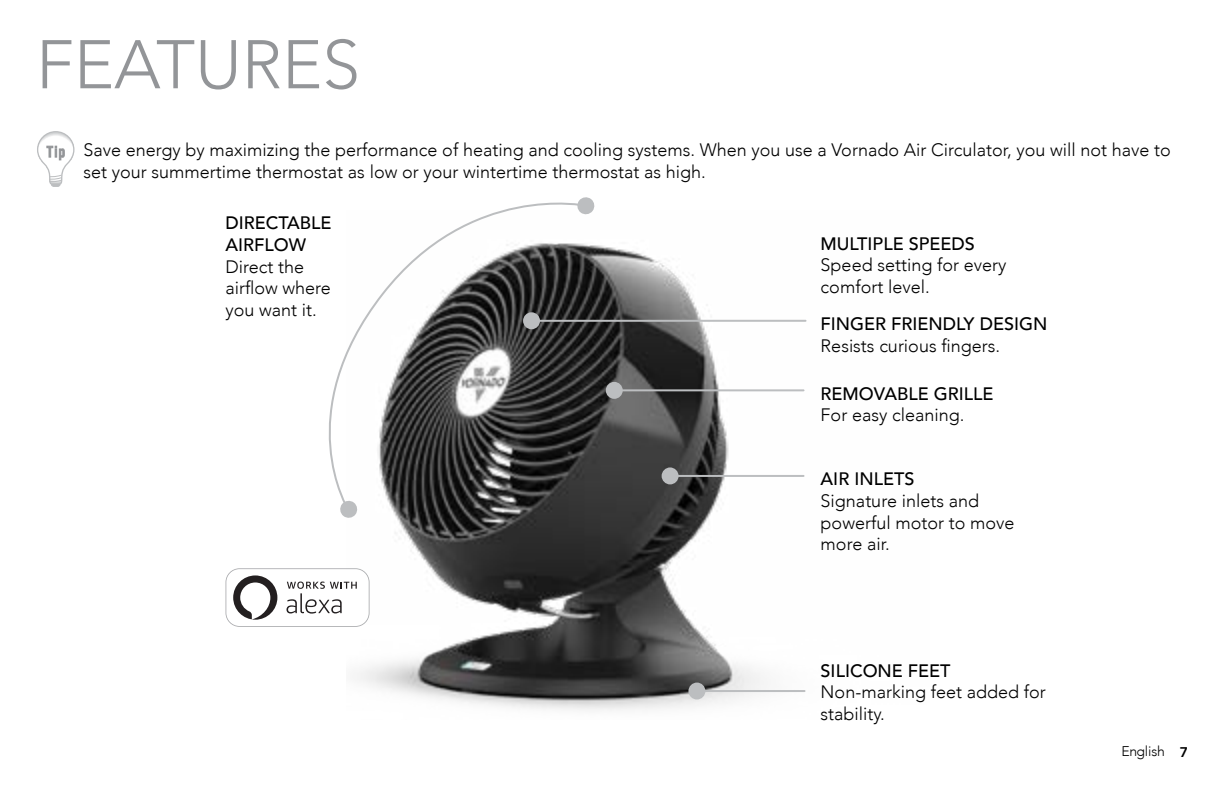
<style>
.page{position:relative;width:1224px;height:792px;background:#fff}
.page>*{position:absolute;margin:0;border:0;box-sizing:border-box;transform-origin:0 0}
.t1{font:300 68px "Avenir";color:#939598}
.t2{font:300 18px/21.6px "Avenir";color:#000}
.t3{font:500 18px/21.6px "Avenir";color:#000}
.t4{font:300 14px "Avenir";letter-spacing:-.02em;color:#000}
.s1{font-weight:800}
</style>
<div class="page">
<img style="left:357px;top:245px;width:450px;height:466px">
<div style="left:606px;top:382px;width:17px;height:17px;background:#bcbec0;border-radius:50%"></div>
<hr style="left:622px;top:389px;width:182px;height:2px;background:#bcbec0">
<hr style="left:539px;top:320px;width:267px;height:2px;background:#bcbec0">
<div style="left:662px;top:467px;width:17px;height:17px;background:#bcbec0;border-radius:50%"></div>
<hr style="left:671px;top:475px;width:133px;height:2px;background:#bcbec0">
<svg style="left:587px;top:197px;width:8px;height:17px"></svg>
<svg style="left:328px;top:197px;width:259px;height:314px"></svg>
<svg style="left:339px;top:500px;width:19px;height:19px"></svg>
<div style="left:688px;top:683px;width:17px;height:17px;background:#bcbec0;border-radius:50%"></div>
<hr style="left:705px;top:690px;width:100px;height:2px;background:#bcbec0">
<svg style="left:37px;top:131px;width:37px;height:56px"></svg>
<svg style="left:226px;top:568px;width:144px;height:59px"></svg>
<h1 class="t1" style="left:36px;top:25px;width:326px">FEATURES</h1>
<p class="t2" style="left:84px;top:139px;width:1089px">Save energy by maximizing the performance of heating and cooling systems. When you use a Vornado Air Circulator, you will not have to set your summertime thermostat as low or your wintertime thermostat as high.</p>
<p class="t3" style="left:226px;top:211px;width:108px">DIRECTABLE<br>AIRFLOW</p>
<p class="t2" style="left:226px;top:256px;width:107px">Direct the airflow where you want it.</p>
<p class="t3" style="left:821px;top:232px;width:156px">MULTIPLE SPEEDS</p>
<p class="t2" style="left:821px;top:254px;width:187px">Speed setting for every comfort level.</p>
<p class="t3" style="left:821px;top:312px;width:228px">FINGER FRIENDLY DESIGN</p>
<p class="t2" style="left:821px;top:335px;width:181px">Resists curious fingers.</p>
<p class="t3" style="left:821px;top:382px;width:174px">REMOVABLE GRILLE</p>
<p class="t2" style="left:821px;top:405px;width:145px">For easy cleaning.</p>
<p class="t3" style="left:821px;top:467px;width:95px">AIR INLETS</p>
<p class="t2" style="left:821px;top:490px;width:195px">Signature inlets and powerful motor to move more air.</p>
<p class="t3" style="left:821px;top:659px;width:131px">SILICONE FEET</p>
<p class="t2" style="left:821px;top:681px;width:227px">Non-marking feet added for stability.</p>
<p class="t4" style="left:1122px;top:743px;width:68px">English <span class="s1">7</span></p>
</div>
